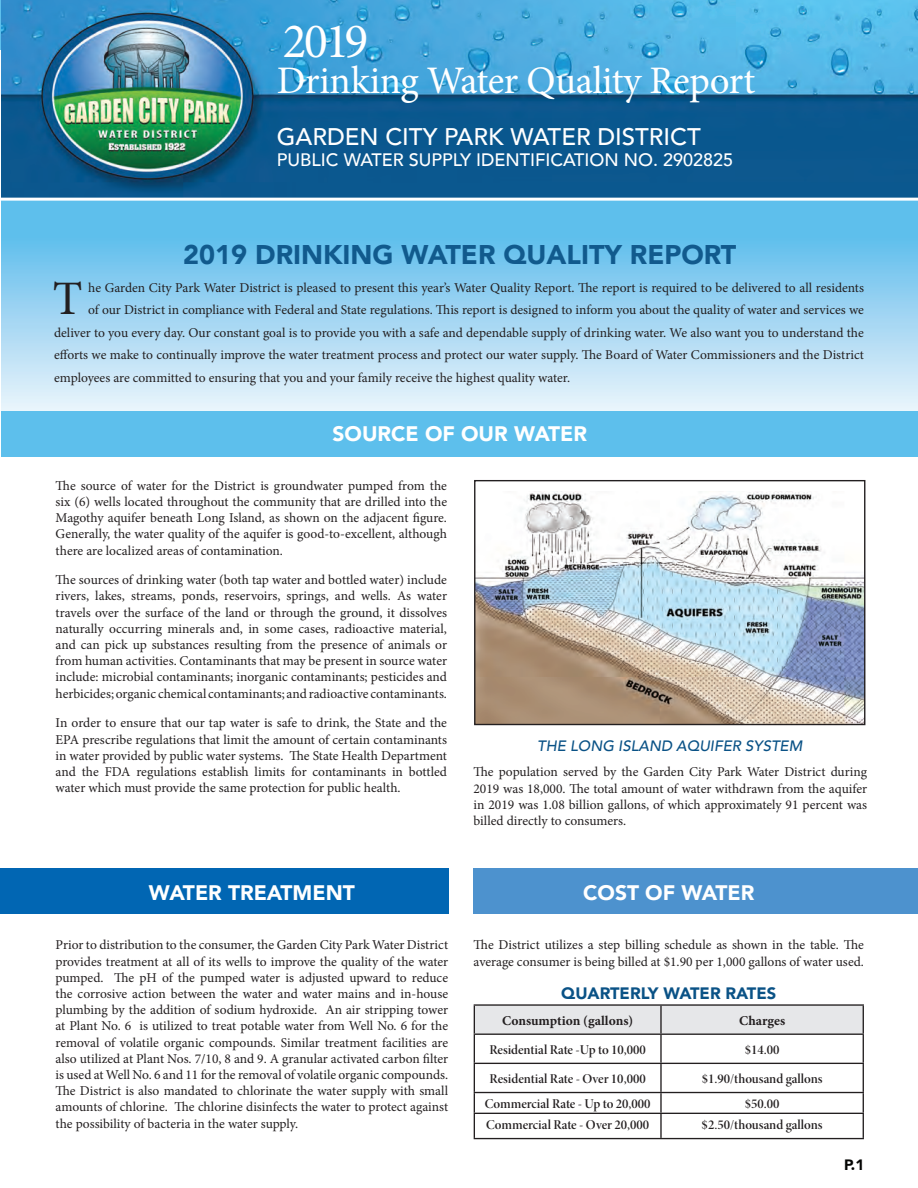
<style>
.page{position:relative;width:918px;height:1188px;background:#fff}
.page>*{position:absolute;margin:0;border:0;box-sizing:border-box;transform-origin:0 0}
.t1{font:49.5px "Minion Pro";color:#fff}
.t2{font:48.15px "Minion Pro";color:#231f20}
.t3{font:39px "Minion Pro";letter-spacing:-.01em;color:#fff}
.t4{font:900 27px "Avenir";color:#115a8d}
.t5{font:500 24px "Avenir";color:#fff}
.t6{font:900 21px "Avenir";color:#fff}
.t7{font:500 18px "Avenir";color:#fff}
.t8{font:900 16.5px "Avenir";color:#0a5286}
.t9{font:italic 500 15px "Avenir";color:#0a5286}
.t10{font:900 15px "Avenir";color:#040503}
.t11{font:13.5px/16.2px "Minion Pro";color:#231f20;text-align:justify}
.t12{font:13.5px "Minion Pro Semibold Disp";color:#231f20}
.t13{font:700 13.5px "Minion Pro";color:#231f20}
</style>
<div class="page">
<img style="left:2px;top:0;width:916px;height:198px">
<svg style="left:2px;top:201px;width:916px;height:210px;background:#99d4f2"></svg>
<div style="left:2px;top:411px;width:916px;height:45px;background:#5dbfec"></div>
<div style="left:0;top:868px;width:448px;height:45px;background:#0166b3"></div>
<img style="left:476px;top:492px;width:387px;height:231px">
<div style="left:474px;top:480px;width:391px;height:245px;border:1px solid #231f20"></div>
<div style="left:474px;top:868px;width:444px;height:45px;background:#4d92ce"></div>
<hr style="left:474px;top:1004px;width:187px;height:2px;background:#231f20">
<hr style="left:661px;top:1004px;width:203px;height:2px;background:#231f20">
<svg style="left:474px;top:1005px;width:390px;height:133px"></svg>
<hr style="left:474px;top:1138px;width:187px;height:1px;background:#231f20">
<hr style="left:661px;top:1138px;width:203px;height:1px;background:#231f20">
<p class="t1" style="left:283px;top:8px;width:87px">2019</p>
<p class="t3" style="left:277px;top:55px;width:480px">Drinking Water Quality Report</p>
<p class="t5" style="left:277px;top:115px;width:425px">GARDEN CITY PARK WATER DISTRICT</p>
<p class="t7" style="left:277px;top:144px;width:458px">PUBLIC WATER SUPPLY IDENTIFICATION NO. 2902825</p>
<p class="t4" style="left:183px;top:231px;width:555px">2019 DRINKING WATER QUALITY REPORT</p>
<p class="t2" style="left:53px;top:267px;width:31px">T</p>
<p class="t11" style="left:88px;top:279px;width:777px">he Garden City Park Water District is pleased to present this year’s Water Quality Report. The report is required to be delivered to all residents</p>
<p class="t11" style="left:88px;top:302px;width:777px">of our District in compliance with Federal and State regulations. This report is designed to inform you about the quality of water and services we</p>
<p class="t11" style="left:54px;top:324px;width:811px">deliver to you every day. Our constant goal is to provide you with a safe and dependable supply of drinking water. We also want you to understand the</p>
<p class="t11" style="left:54px;top:347px;width:811px">efforts we make to continually improve the water treatment process and protect our water supply. The Board of Water Commissioners and the District</p>
<p class="t11" style="left:54px;top:369px;width:518px">employees are committed to ensuring that you and your family receive the highest quality water.</p>
<p class="t6" style="left:333px;top:416px;width:256px">SOURCE OF OUR WATER</p>
<p class="t11" style="left:56px;top:477px;width:393px">The source of water for the District is groundwater pumped from the six (6) wells located throughout the community that are drilled into the Magothy aquifer beneath Long Island, as shown on the adjacent figure.<br>Generally, the water quality of the aquifer is good-to-excellent, although there are localized areas of contamination.</p>
<p class="t11" style="left:56px;top:572px;width:393px">The sources of drinking water (both tap water and bottled water) include rivers, lakes, streams, ponds, reservoirs, springs, and wells. As water travels over the surface of the land or through the ground, it dissolves naturally occurring minerals and, in some cases, radioactive material, and can pick up substances resulting from the presence of animals or from human activities. Contaminants that may be present in source water include: microbial contaminants; inorganic contaminants; pesticides and herbicides; organic chemical contaminants; and radioactive contaminants.</p>
<p class="t11" style="left:56px;top:715px;width:393px">In order to ensure that our tap water is safe to drink, the State and the EPA prescribe regulations that limit the amount of certain contaminants in water provided by public water systems. The State Health Department and the FDA regulations establish limits for contaminants in bottled water which must provide the same protection for public health.</p>
<p class="t6" style="left:149px;top:874px;width:208px">WATER TREATMENT</p>
<p class="t11" style="left:56px;top:937px;width:394px">Prior to distribution to the consumer, the Garden City Park Water District provides treatment at all of its wells to improve the quality of the water pumped. The pH of the pumped water is adjusted upward to reduce the corrosive action between the water and water mains and in-house plumbing by the addition of sodium hydroxide. An air stripping tower at Plant No. 6 is utilized to treat potable water from Well No. 6 for the removal of volatile organic compounds. Similar treatment facilities are also utilized at Plant Nos. 7/10, 8 and 9. A granular activated carbon filter is used at Well No. 6 and 11 for the removal of volatile organic compounds.<br>The District is also mandated to chlorinate the water supply with small amounts of chlorine. The chlorine disinfects the water to protect against the possibility of bacteria in the water supply.</p>
<p class="t9" style="left:537px;top:737px;width:267px">THE LONG ISLAND AQUIFER SYSTEM</p>
<p class="t11" style="left:474px;top:764px;width:395px">The population served by the Garden City Park Water District during 2019 was 18,000. The total amount of water withdrawn from the aquifer in 2019 was 1.08 billion gallons, of which approximately 91 percent was billed directly to consumers.</p>
<p class="t6" style="left:583px;top:874px;width:173px">COST OF WATER</p>
<p class="t11" style="left:474px;top:937px;width:392px">The District utilizes a step billing schedule as shown in the table. The average consumer is being billed at $1.90 per 1,000 gallons of water used.</p>
<p class="t8" style="left:561px;top:979px;width:217px">QUARTERLY WATER RATES</p>
<p class="t13" style="left:502px;top:1011px;width:133px">Consumption (gallons)</p>
<p class="t13" style="left:739px;top:1011px;width:48px">Charges</p>
<p class="t12" style="left:489px;top:1041px;width:158px">Residential Rate -Up to 10,000</p>
<p class="t12" style="left:745px;top:1041px;width:36px">$14.00</p>
<p class="t12" style="left:490px;top:1070px;width:158px">Residential Rate - Over 10,000</p>
<p class="t12" style="left:702px;top:1070px;width:122px">$1.90/thousand gallons</p>
<p class="t12" style="left:485px;top:1095px;width:167px">Commercial Rate - Up to 20,000</p>
<p class="t12" style="left:745px;top:1095px;width:36px">$50.00</p>
<p class="t12" style="left:486px;top:1116px;width:165px">Commercial Rate - Over 20,000</p>
<p class="t12" style="left:702px;top:1116px;width:122px">$2.50/thousand gallons</p>
<p class="t10" style="left:844px;top:1152px;width:22px">P.1</p>
</div>
